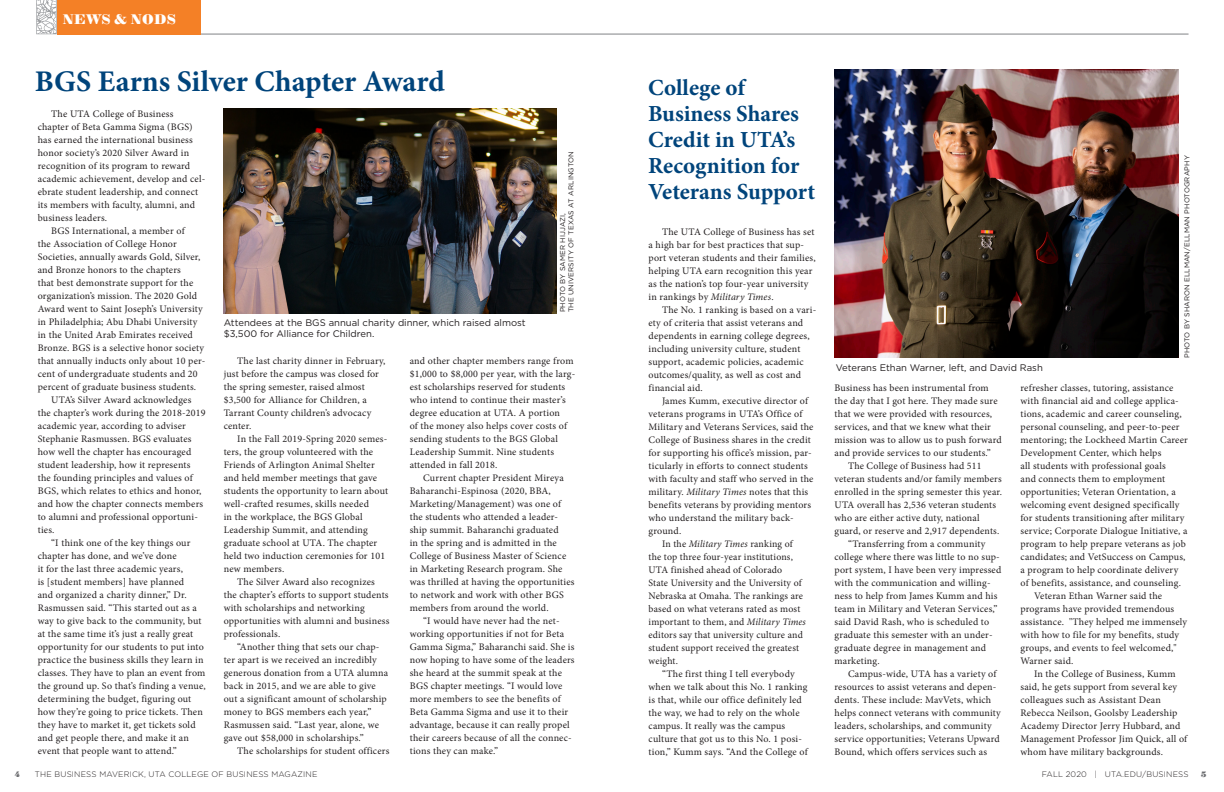
<style>
.page{position:relative;width:1224px;height:792px;background:#fff}
.page>*{position:absolute;margin:0;border:0;box-sizing:border-box;transform-origin:0 0}
.t1{font:700 30px "Minion Pro";letter-spacing:-.005em;color:#00447b}
.t2{font:700 23px/26px "Minion Pro";color:#00447b}
.t3{font:14px "Sybarite Small";letter-spacing:.02em;color:#fff}
.t4{font:10px/13px "Minion Pro";letter-spacing:.02em;color:#231f20}
.Body{font:9.5px/11.4px "Gotham";color:#231f20}
.t5{font:300 8px "Gotham";letter-spacing:.02em;color:#231f20}
.t6{font:8px "Sybarite Small";color:#6c6d70}
.Body-2{font:7px/8.4px "Gotham";letter-spacing:.02em;color:#231f20}
.s1{font-style:italic}
</style>
<div class="page">
<hr style="left:201px;top:34px;width:988px;height:1px;background:#808285">
<svg style="left:36px;top:0;width:21px;height:34px"></svg>
<div style="left:57px;top:0;width:144px;height:34px;background:#f48026"></div>
<img style="left:224px;top:109px;width:333px;height:204px">
<img style="left:835px;top:69px;width:344px;height:289px">
<p class="t3" style="left:63px;top:10px;width:115px">NEWS &amp; NODS</p>
<p class="t1" style="left:35px;top:61px;width:411px">BGS Earns Silver Chapter Award</p>
<p class="t2" style="left:648px;top:74px;width:169px">College of<br>Business Shares<br>Credit in UTA’s<br>Recognition for<br>Veterans Support</p>
<p class="t4" style="left:38px;top:107px;width:169px;text-indent:14px">The UTA College of Business chapter of Beta Gamma Sigma (BGS) has earned the international business honor society’s 2020 Silver Award in recognition of its program to reward academic achievement, develop and cel&shy;ebrate student leadership, and connect its members with faculty, alumni, and business leaders.</p>
<p class="t4" style="left:38px;top:224px;width:169px;text-indent:14px">BGS International, a member of<br>the Association of College Honor Societies, annually awards Gold, Silver, and Bronze honors to the chapters<br>that best demonstrate support for the organization’s mission. The 2020 Gold Award went to Saint Joseph’s University in Philadelphia; Abu Dhabi University in the United Arab Emirates received Bronze. BGS is a selective honor society that annually inducts only about 10 per&shy;cent of undergraduate students and 20 percent of graduate business students.</p>
<p class="t4" style="left:38px;top:393px;width:169px;text-indent:14px">UTA’s Silver Award acknowledges the chapter’s work during the 2018-2019 academic year, according to adviser Stephanie Rasmussen. BGS evaluates how well the chapter has encouraged student leadership, how it represents the founding principles and values of BGS, which relates to ethics and honor, and how the chapter connects members to alumni and professional opportuni&shy;ties.</p>
<p class="t4" style="left:38px;top:536px;width:169px;text-indent:14px">“I think one of the key things our chapter has done, and we’ve done<br>it for the last three academic years,<br>is [student members] have planned<br>and organized a charity dinner,” Dr.<br>Rasmussen said. “This started out as a way to give back to the community, but at the same time it’s just a really great opportunity for our students to put into practice the business skills they learn in classes. They have to plan an event from the ground up. So that’s finding a venue, determining the budget, figuring out how they’re going to price tickets. Then they have to market it, get tickets sold and get people there, and make it an event that people want to attend.”</p>
<p class="Body-2" style="left:558px;top:312px;width:163px;rotate:-90deg">PHOTO BY SAMER HIJJAZI,<br>THE UNIVERSITY OF TEXAS AT ARLINGTON</p>
<p class="Body-2" style="left:1183px;top:358px;width:204px;rotate:-90deg">PHOTO BY SHARON ELLMAN/ELLMAN PHOTOGRAPHY</p>
<p class="t4" style="left:649px;top:225px;width:169px;text-indent:14px">The UTA College of Business has set a high bar for best practices that sup&shy;port veteran students and their families, helping UTA earn recognition this year as the nation’s top four-year university in rankings by <span class="s1">Military Times</span>.</p>
<p class="t4" style="left:649px;top:303px;width:169px;text-indent:14px">The No. 1 ranking is based on a vari&shy;ety of criteria that assist veterans and dependents in earning college degrees, including university culture, student support, academic policies, academic outcomes/quality, as well as cost and financial aid.</p>
<p class="t4" style="left:649px;top:394px;width:166px;text-indent:14px">James Kumm, executive director of veterans programs in UTA’s Office of Military and Veterans Services, said the College of Business shares in the credit for supporting his office’s mission, par&shy;ticularly in efforts to connect students with faculty and staff who served in the military. <span class="s1">Military Times</span> notes that this benefits veterans by providing mentors who understand the military back&shy;ground.</p>
<p class="t4" style="left:649px;top:537px;width:159px;text-indent:14px">In the <span class="s1">Military Times</span> ranking of the top three four-year institutions, UTA finished ahead of Colorado<br>State University and the University of Nebraska at Omaha. The rankings are based on what veterans rated as most important to them, and <span class="s1">Military Times </span>editors say that university culture and student support received the greatest weight.</p>
<p class="t4" style="left:649px;top:667px;width:161px;text-indent:14px">“The first thing I tell everybody when we talk about this No. 1 ranking is that, while our office definitely led the way, we had to rely on the whole campus. It really was the campus culture that got us to this No. 1 posi&shy;tion,” Kumm says. “And the College of</p>
<p class="Body" style="left:224px;top:316px;width:303px">Attendees at the BGS annual charity dinner, which raised almost $3,500 for Alliance for Children.</p>
<p class="t4" style="left:224px;top:354px;width:163px;text-indent:14px">The last charity dinner in February, just before the campus was closed for the spring semester, raised almost $3,500 for Alliance for Children, a<br>Tarrant County children’s advocacy center.</p>
<p class="t4" style="left:224px;top:432px;width:166px;text-indent:14px">In the Fall 2019-Spring 2020 semes&shy;ters, the group volunteered with the Friends of Arlington Animal Shelter and held member meetings that gave students the opportunity to learn about well-crafted resumes, skills needed<br>in the workplace, the BGS Global Leadership Summit, and attending graduate school at UTA. The chapter held two induction ceremonies for 101 new members.</p>
<p class="t4" style="left:224px;top:575px;width:167px;text-indent:14px">The Silver Award also recognizes the chapter’s efforts to support students with scholarships and networking opportunities with alumni and business professionals.</p>
<p class="t4" style="left:224px;top:640px;width:166px;text-indent:14px">“Another thing that sets our chap&shy;ter apart is we received an incredibly generous donation from a UTA alumna back in 2015, and we are able to give out a significant amount of scholarship money to BGS members each year,” Rasmussen said. “Last year, alone, we gave out $58,000 in scholarships.”</p>
<p class="t4" style="left:237px;top:744px;width:154px">The scholarships for student officers</p>
<p class="t4" style="left:410px;top:354px;width:167px">and other chapter members range from $1,000 to $8,000 per year, with the larg&shy;est scholarships reserved for students who intend to continue their master’s degree education at UTA. A portion<br>of the money also helps cover costs of sending students to the BGS Global Leadership Summit. Nine students attended in fall 2018.</p>
<p class="t4" style="left:410px;top:471px;width:166px;text-indent:14px">Current chapter President Mireya Baharanchi-Espinosa (2020, BBA, Marketing/Management) was one of the students who attended a leader&shy;ship summit. Baharanchi graduated<br>in the spring and is admitted in the College of Business Master of Science in Marketing Research program. She was thrilled at having the opportunities to network and work with other BGS members from around the world.</p>
<p class="t4" style="left:410px;top:614px;width:166px;text-indent:14px">“I would have never had the net&shy;working opportunities if not for Beta Gamma Sigma,” Baharanchi said. She is now hoping to have some of the leaders she heard at the summit speak at the BGS chapter meetings. “I would love more members to see the benefits of Beta Gamma Sigma and use it to their advantage, because it can really propel their careers because of all the connec&shy;tions they can make.”</p>
<p class="Body" style="left:836px;top:362px;width:209px">Veterans Ethan Warner, left, and David Rash</p>
<p class="t4" style="left:835px;top:381px;width:169px">Business has been instrumental from the day that I got here. They made sure that we were provided with resources, services, and that we knew what their mission was to allow us to push forward and provide services to our students.”</p>
<p class="t4" style="left:835px;top:459px;width:169px;text-indent:14px">The College of Business had 511 veteran students and/or family members enrolled in the spring semester this year.<br>UTA overall has 2,536 veteran students who are either active duty, national guard, or reserve and 2,917 dependents.</p>
<p class="t4" style="left:835px;top:537px;width:168px;text-indent:14px">“Transferring from a community college where there was little to no sup&shy;port system, I have been very impressed with the communication and willing&shy;ness to help from James Kumm and his team in Military and Veteran Services,” said David Rash, who is scheduled to graduate this semester with an under&shy;graduate degree in management and marketing.</p>
<p class="t4" style="left:835px;top:667px;width:168px;text-indent:14px">Campus-wide, UTA has a variety of resources to assist veterans and depen&shy;dents. These include: MavVets, which helps connect veterans with community leaders, scholarships, and community service opportunities; Veterans Upward Bound, which offers services such as</p>
<p class="t4" style="left:1021px;top:381px;width:169px">refresher classes, tutoring, assistance with financial aid and college applica&shy;tions, academic and career counseling, personal counseling, and peer-to-peer mentoring; the Lockheed Martin Career Development Center, which helps<br>all students with professional goals<br>and connects them to employment opportunities; Veteran Orientation, a welcoming event designed specifically for students transitioning after military service; Corporate Dialogue Initiative, a program to help prepare veterans as job candidates; and VetSuccess on Campus, a program to help coordinate delivery of benefits, assistance, and counseling.</p>
<p class="t4" style="left:1021px;top:589px;width:168px;text-indent:13px">Veteran Ethan Warner said the programs have provided tremendous assistance. "They helped me immensely with how to file for my benefits, study groups, and events to feel welcomed,"<br>Warner said.</p>
<p class="t4" style="left:1021px;top:667px;width:168px;text-indent:13px">In the College of Business, Kumm said, he gets support from several key colleagues such as Assistant Dean Rebecca Neilson, Goolsby Leadership Academy Director Jerry Hubbard, and Management Professor Jim Quick, all of whom have military backgrounds.</p>
<p class="t6" style="left:15px;top:770px;width:7px">4</p>
<p class="t5" style="left:35px;top:770px;width:284px">THE BUSINESS MAVERICK, UTA COLLEGE OF BUSINESS MAGAZINE</p>
<p class="t5" style="left:1042px;top:770px;width:148px">FALL 2020 | UTA.EDU/BUSINESS</p>
<p class="t6" style="left:1201px;top:770px;width:7px">5</p>
</div>
